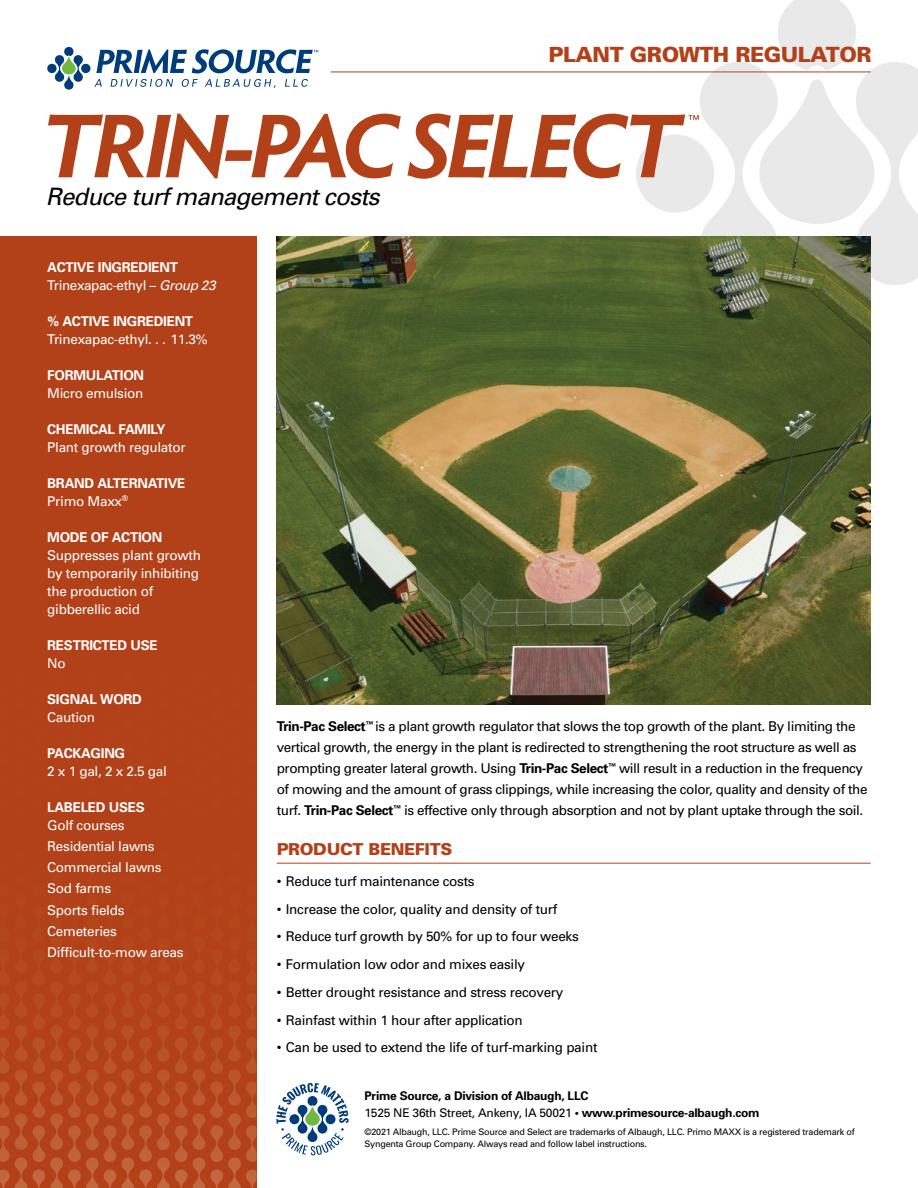
<style>
.page{position:relative;width:918px;height:1188px;background:#fff}
.page>*{position:absolute;margin:0;border:0;box-sizing:border-box;transform-origin:0 0}
.t1{font:italic 24px "Univers";letter-spacing:-.03em;color:#000}
.t2{font:900 21px "Univers";letter-spacing:-.02em;color:#b2411a}
.t3{font:900 16.5px "Univers";letter-spacing:-.02em;color:#b2411a}
.t4{font:13.5px/21px "Univers";letter-spacing:-.03em;color:#000}
.t5{font:13.5px/21.3px "Univers";letter-spacing:-.02em;color:#fff}
.t6{font:700 13.5px/18px "Univers";letter-spacing:-.02em;color:#fff}
.t7{font:700 12px/16.5px "Univers";letter-spacing:-.02em;color:#000}
.t8{font:9px/12px "Univers";letter-spacing:-.025em;color:#000}
.s1{font-weight:700}
.s2{font-style:italic}
.s3{font-weight:400}
</style>
<div class="page">
<svg style="left:47px;top:47px;width:271px;height:43px"></svg>
<div style="left:0;top:236px;width:256px;height:952px;background:#b2411a"></div>
<svg style="left:0;top:1006px;width:256px;height:182px"></svg>
<hr style="left:277px;top:863px;width:594px;height:1px;background:#b2411a">
<img style="left:277px;top:236px;width:594px;height:468px">
<svg style="left:48px;top:114px;width:353px;height:64px"></svg>
<svg style="left:407px;top:0;width:511px;height:351px"></svg>
<hr style="left:331px;top:72px;width:540px;height:1px;background:#b2411a">
<svg style="left:276px;top:1083px;width:73px;height:72px"></svg>
<h1 class="t1" style="left:46px;top:182px;width:335px">Reduce turf management costs</h1>
<h2 class="t2" style="left:548px;top:42px;width:325px">PLANT GROWTH REGULATOR</h2>
<p class="t5" style="left:47px;top:258px;width:170px;line-height:18px"><span class="s1">ACTIVE INGREDIENT<br></span>Trinexapac-ethyl – <span class="s2">Group 23</span></p>
<p class="t6" style="left:47px;top:311px;width:147px">% ACTIVE INGREDIENT</p>
<p class="t5" style="left:47px;top:328px;width:105px">Trinexapac-ethyl ...</p>
<p class="t5" style="left:171px;top:328px;width:39px">11.3%</p>
<p class="t6" style="left:47px;top:365px;width:98px">FORMULATION</p>
<p class="t5" style="left:47px;top:382px;width:98px">Micro emulsion</p>
<p class="t6" style="left:47px;top:419px;width:120px">CHEMICAL FAMILY</p>
<p class="t5" style="left:47px;top:436px;width:140px">Plant growth regulator</p>
<p class="t6" style="left:47px;top:473px;width:140px">BRAND ALTERNATIVE<br><span class="s3">Primo Maxx</span><sup>®</sup></p>
<p class="t6" style="left:47px;top:527px;width:117px">MODE OF ACTION</p>
<p class="t5" style="left:47px;top:546px;width:155px;line-height:18px">Suppresses plant growth by temporarily inhibiting the production of gibberellic acid</p>
<p class="t6" style="left:47px;top:635px;width:112px">RESTRICTED USE</p>
<p class="t5" style="left:47px;top:652px;width:20px">No</p>
<p class="t6" style="left:47px;top:689px;width:96px">SIGNAL WORD</p>
<p class="t5" style="left:47px;top:706px;width:49px">Caution</p>
<p class="t6" style="left:47px;top:743px;width:79px">PACKAGING</p>
<p class="t5" style="left:47px;top:760px;width:121px">2 x 1 gal, 2 x 2.5 gal</p>
<p class="t6" style="left:47px;top:797px;width:99px">LABELED USES</p>
<p class="t5" style="left:47px;top:814px;width:138px">Golf courses<br>Residential lawns<br>Commercial lawns<br>Sod farms<br>Sports fields<br>Cemeteries<br>Difficult-to-mow areas</p>
<p class="t4" style="left:277px;top:716px;width:592px"><span class="s1">Trin-Pac Select</span><sup>™</sup> is a plant growth regulator that slows the top growth of the plant. By limiting the vertical growth, the energy in the plant is redirected to strengthening the root structure as well as prompting greater lateral growth. Using <span class="s1">Trin-Pac Select</span><sup>™</sup> will result in a reduction in the frequency of mowing and the amount of grass clippings, while increasing the color, quality and density of the turf. <span class="s1">Trin-Pac Select</span><sup>™</sup> is effective only through absorption and not by plant uptake through the soil.</p>
<p class="t3" style="left:277px;top:839px;width:177px">PRODUCT BENEFITS</p>
<p class="t4" style="left:277px;top:870px;width:199px">• Reduce turf maintenance costs</p>
<p class="t4" style="left:277px;top:898px;width:282px">• Increase the color, quality and density of turf</p>
<p class="t4" style="left:277px;top:926px;width:304px">• Reduce turf growth by 50% for up to four weeks</p>
<p class="t4" style="left:277px;top:954px;width:250px">• Formulation low odor and mixes easily</p>
<p class="t4" style="left:277px;top:981px;width:288px">• Better drought resistance and stress recovery</p>
<p class="t4" style="left:277px;top:1009px;width:248px">• Rainfast within 1 hour after application</p>
<p class="t4" style="left:277px;top:1037px;width:322px">• Can be used to extend the life of turf-marking paint</p>
<p class="t7" style="left:364px;top:1087px;width:397px">Prime Source, a Division of Albaugh, LLC<br><span class="s3">1525 NE 36th Street, Ankeny, IA 50021</span> • www.primesource-albaugh.com</p>
<p class="t8" style="left:364px;top:1126px;width:492px">©2021 Albaugh, LLC. Prime Source and Select are trademarks of Albaugh, LLC. Primo MAXX is a registered trademark of<br>Syngenta Group Company. Always read and follow label instructions.</p>
</div>
